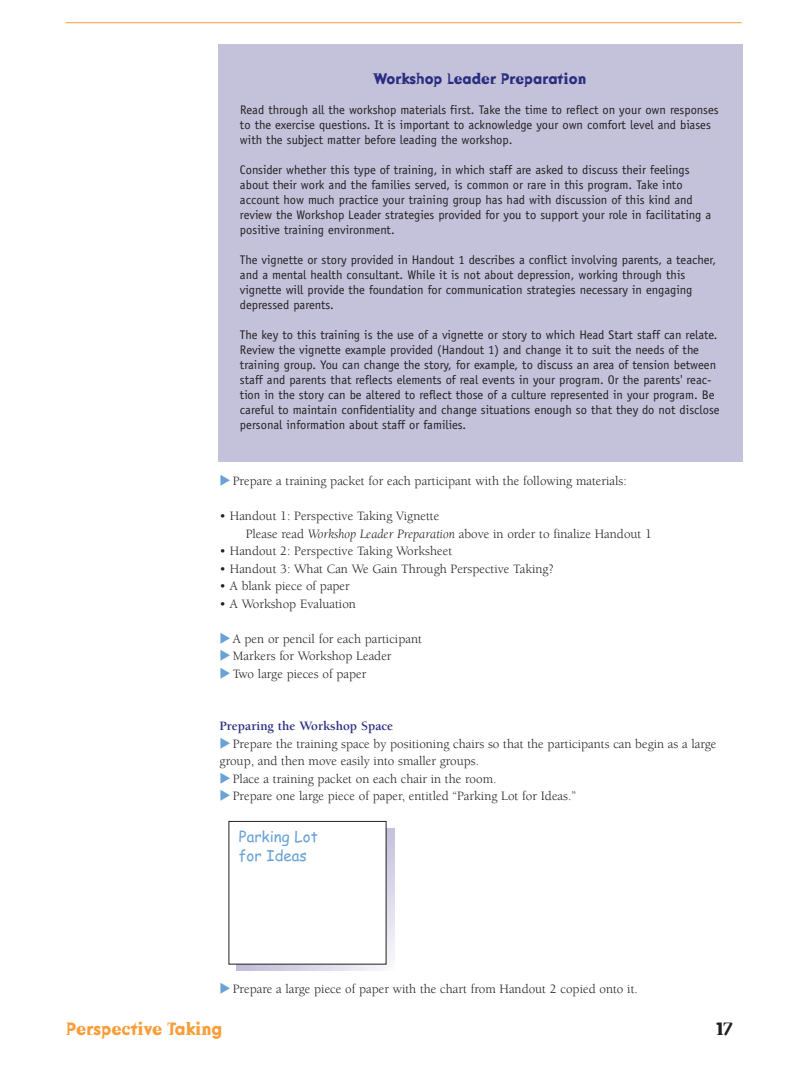
<style>
.page{position:relative;width:810px;height:1080px;background:#fff}
.page>*{position:absolute;margin:0;border:0;box-sizing:border-box;transform-origin:0 0}
.t1{font:700 17.5px "Dead History";color:#f89d38}
.t2{font:700 17.5px "Dead History";color:#231f20}
.t3{font:700 15px "Dead History";color:#2a2d80}
.t4{font:15px/19.6px "Comic Sans MS";color:#6aa2d6}
.t5{font:13.12px/17.5px "Berkeley";color:#231f20}
.t6{font:700 13.12px "Berkeley";color:#2a2d80}
.t7{font:12.5px/15px "Officina Sans";color:#231f20}
.s1{font-style:italic}
</style>
<div class="page">
<div style="left:219px;top:44px;width:524px;height:418px;background:#c4c1db"></div>
<hr style="left:66px;top:22px;width:676px;height:1px;background:#f89d38">
<svg style="left:237px;top:829px;width:157px;height:142px"></svg>
<div style="left:229px;top:821px;width:157px;height:143px;background:#fff"></div>
<p class="t3" style="left:374px;top:70px;width:214px">Workshop Leader Preparation</p>
<p class="t7" style="left:240px;top:103px;width:480px">Read through all the workshop materials first. Take the time to reflect on your own responses to the exercise questions. It is important to acknowledge your own comfort level and biases with the subject matter before leading the workshop.</p>
<p class="t7" style="left:240px;top:163px;width:473px">Consider whether this type of training, in which staff are asked to discuss their feelings about their work and the families served, is common or rare in this program. Take into account how much practice your training group has had with discussion of this kind and review the Workshop Leader strategies provided for you to support your role in facilitating a positive training environment.</p>
<p class="t7" style="left:240px;top:253px;width:478px">The vignette or story provided in Handout 1 describes a conflict involving parents, a teacher, and a mental health consultant. While it is not about depression, working through this vignette will provide the foundation for communication strategies necessary in engaging depressed parents.</p>
<p class="t7" style="left:240px;top:328px;width:481px">The key to this training is the use of a vignette or story to which Head Start staff can relate.<br>Review the vignette example provided (Handout 1) and change it to suit the needs of the training group. You can change the story, for example, to discuss an area of tension between staff and parents that reflects elements of real events in your program. Or the parents' reac&shy;tion in the story can be altered to reflect those of a culture represented in your program. Be careful to maintain confidentiality and change situations enough so that they do not disclose personal information about staff or families.</p>
<p class="t5" style="left:233px;top:473px;width:396px">Prepare a training packet for each participant with the following materials:</p>
<p class="t5" style="left:246px;top:508px;width:408px;text-indent:-26px">• Handout 1: Perspective Taking Vignette<br>Please read <span class="s1">Workshop Leader Preparation</span> above in order to finalize Handout 1</p>
<p class="t5" style="left:220px;top:543px;width:234px">• Handout 2: Perspective Taking Worksheet</p>
<p class="t5" style="left:220px;top:561px;width:335px">• Handout 3: What Can We Gain Through Perspective Taking?</p>
<p class="t5" style="left:220px;top:578px;width:132px">• A blank piece of paper</p>
<p class="t5" style="left:220px;top:596px;width:138px">• A Workshop Evaluation</p>
<p class="t5" style="left:233px;top:631px;width:191px">A pen or pencil for each participant<br>Markers for Workshop Leader<br>Two large pieces of paper</p>
<p class="t6" style="left:220px;top:721px;width:175px">Preparing the Workshop Space</p>
<p class="t5" style="left:233px;top:736px;width:485px">Prepare the training space by positioning chairs so that the participants can begin as a large</p>
<p class="t5" style="left:220px;top:753px;width:261px">group, and then move easily into smaller groups.</p>
<p class="t5" style="left:233px;top:771px;width:265px">Place a training packet on each chair in the room.</p>
<p class="t5" style="left:233px;top:788px;width:345px">Prepare one large piece of paper, entitled “Parking Lot for Ideas.”</p>
<p class="t4" style="left:239px;top:827px;width:80px">Parking Lot for Ideas</p>
<p class="t5" style="left:233px;top:981px;width:407px">Prepare a large piece of paper with the chart from Handout 2 copied onto it.</p>
<h1 class="t1" style="left:66px;top:1019px;width:158px">Perspective Taking</h1>
<h1 class="t2" style="left:717px;top:1019px;width:17px">17</h1>
</div>
